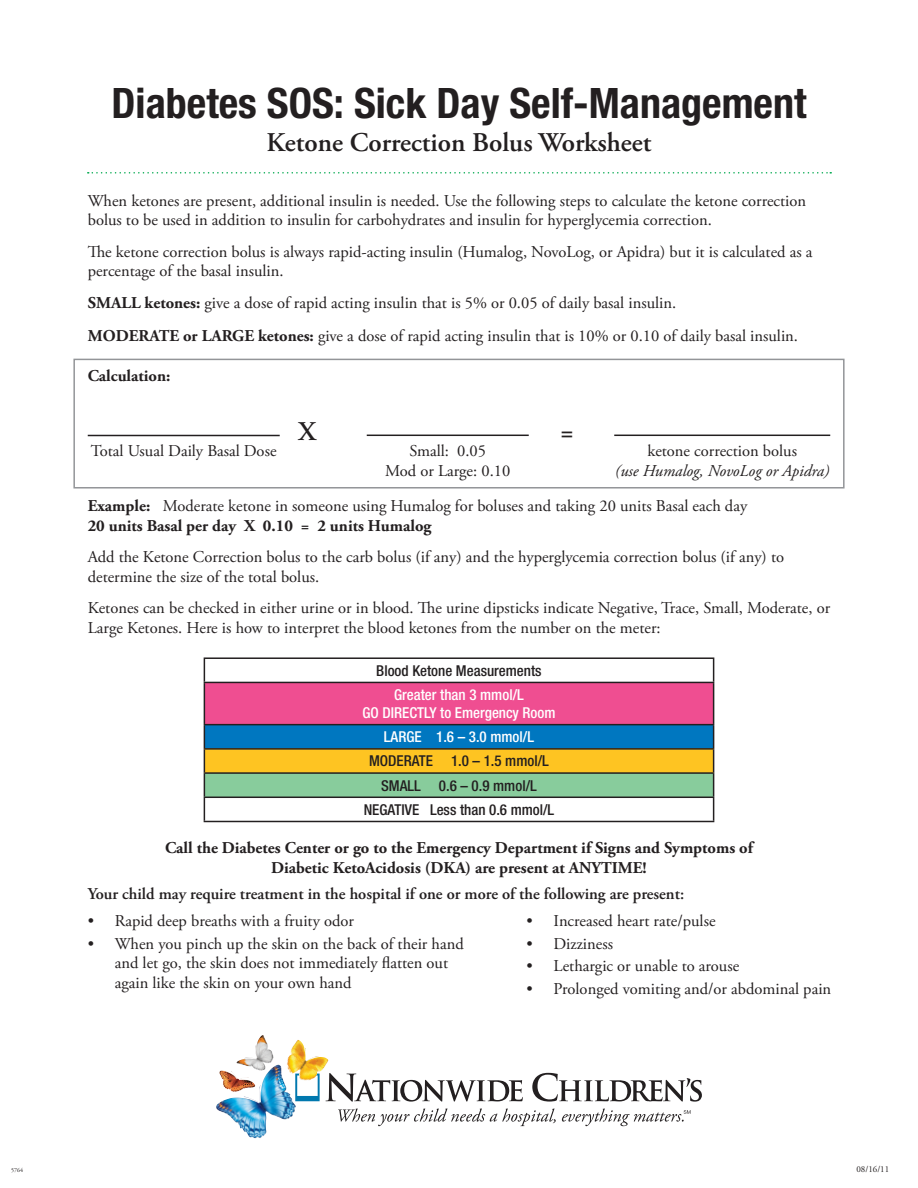
<style>
.page{position:relative;width:918px;height:1188px;background:#fff}
.page>*{position:absolute;margin:0;border:0;box-sizing:border-box;transform-origin:0 0}
.t1{font:700 condensed 42px "Helvetica Neue LT Std";color:#231f20}
.t2{font:600 27px "Adobe Garamond Pro";color:#231f20}
.t3{font:16.5px/19.5px "Adobe Garamond Pro";color:#231f20}
.t4{font:700 16.5px/19.5px "Adobe Garamond Pro";color:#231f20;text-align:center}
.t5{font:600 16.5px "Adobe Garamond Pro";color:#231f20}
.t6{font:italic 16.5px "Adobe Garamond Pro";color:#231f20}
.t7{font:500 condensed 15px/24.2px "Helvetica Neue LT Std";color:#231f20;text-align:center}
.t8{font:500 condensed 15px/18px "Helvetica Neue LT Std";color:#fff;text-align:center}
.t9{font:9px "Adobe Garamond Pro";color:#231f20}
.t10{font:6px "Adobe Garamond Pro";color:#231f20}
.s1{font-weight:700}
</style>
<div class="page">
<div style="left:73px;top:359px;width:772px;height:130px;border:2px solid #939598"></div>
<hr style="left:88px;top:435px;width:192px;height:1px;background:#231f20">
<hr style="left:367px;top:435px;width:162px;height:1px;background:#231f20">
<hr style="left:614px;top:435px;width:216px;height:1px;background:#231f20">
<div style="left:204px;top:682px;width:510px;height:43px;background:#ef4e91"></div>
<div style="left:204px;top:725px;width:510px;height:24px;background:#0077c0"></div>
<div style="left:204px;top:749px;width:510px;height:24px;background:#fec422"></div>
<div style="left:204px;top:773px;width:510px;height:24px;background:#88cc9c"></div>
<hr style="left:204px;top:657px;width:510px;height:2px;background:#231f20">
<svg style="left:204px;top:659px;width:1px;height:23px"></svg>
<svg style="left:713px;top:659px;width:1px;height:23px"></svg>
<hr style="left:204px;top:682px;width:510px;height:1px;background:#231f20">
<hr style="left:204px;top:683px;width:1px;height:41px;background:#231f20">
<hr style="left:713px;top:683px;width:1px;height:41px;background:#231f20">
<hr style="left:204px;top:724px;width:510px;height:1px;background:#231f20">
<hr style="left:204px;top:748px;width:510px;height:2px;background:#231f20">
<hr style="left:204px;top:772px;width:510px;height:2px;background:#231f20">
<hr style="left:204px;top:797px;width:510px;height:1px;background:#231f20">
<svg style="left:204px;top:725px;width:1px;height:96px"></svg>
<svg style="left:713px;top:725px;width:1px;height:96px"></svg>
<hr style="left:204px;top:821px;width:510px;height:1px;background:#231f20">
<svg style="left:88px;top:172px;width:743px;height:2px"></svg>
<svg style="left:338px;top:1108px;width:218px;height:18px"></svg>
<svg style="left:326px;top:1073px;width:197px;height:29px"></svg>
<svg style="left:532px;top:1073px;width:170px;height:29px"></svg>
<svg style="left:295px;top:1074px;width:25px;height:27px"></svg>
<img style="left:218px;top:1067px;width:55px;height:37px">
<svg style="left:220px;top:1071px;width:4px;height:10px"></svg>
<img style="left:255px;top:1035px;width:8px;height:24px">
<img style="left:287px;top:1040px;width:11px;height:19px">
<svg style="left:562px;top:1109px;width:129px;height:17px"></svg>
<h1 class="t1" style="left:112px;top:77px;width:696px">Diabetes SOS: Sick Day Self-Management</h1>
<h2 class="t2" style="left:266px;top:127px;width:387px">Ketone Correction Bolus Worksheet</h2>
<p class="t3" style="left:88px;top:191px;width:720px">When ketones are present, additional insulin is needed. Use the following steps to calculate the ketone correction bolus to be used in addition to insulin for carbohydrates and insulin for hyperglycemia correction.</p>
<p class="t3" style="left:88px;top:242px;width:726px">The ketone correction bolus is always rapid-acting insulin (Humalog, NovoLog, or Apidra) but it is calculated as a percentage of the basal insulin.</p>
<p class="t3" style="left:88px;top:286px;width:712px;line-height:33px"><span class="s1">SMALL ketones:</span> give a dose of rapid acting insulin that is 5% or 0.05 of daily basal insulin.<br><span class="s1">MODERATE or LARGE ketones:</span> give a dose of rapid acting insulin that is 10% or 0.10 of daily basal insulin.</p>
<p class="t4" style="left:88px;top:366px;width:84px">Calculation:</p>
<h2 class="t2" style="left:298px;top:416px;width:19px">X</h2>
<h2 class="t2" style="left:560px;top:416px;width:15px">=</h2>
<p class="t3" style="left:91px;top:442px;width:187px">Total Usual Daily Basal Dose</p>
<p class="t3" style="left:385px;top:442px;width:127px;text-align:center">Small: 0.05<br>Mod or Large: 0.10</p>
<p class="t3" style="left:647px;top:442px;width:151px">ketone correction bolus</p>
<p class="t6" style="left:615px;top:461px;width:216px">(use Humalog, NovoLog or Apidra)</p>
<p class="t3" style="left:88px;top:497px;width:661px"><span class="s1">Example:</span> Moderate ketone in someone using Humalog for boluses and taking 20 units Basal each day<br><span class="s1">20 units Basal per day X 0.10 = 2 units Humalog</span></p>
<p class="t3" style="left:88px;top:548px;width:698px">Add the Ketone Correction bolus to the carb bolus (if any) and the hyperglycemia correction bolus (if any) to determine the size of the total bolus.</p>
<p class="t3" style="left:88px;top:599px;width:744px">Ketones can be checked in either urine or in blood. The urine dipsticks indicate Negative, Trace, Small, Moderate, or<br>Large Ketones. Here is how to interpret the blood ketones from the number on the meter:</p>
<p class="t7" style="left:376px;top:658px;width:167px">Blood Ketone Measurements</p>
<p class="t8" style="left:362px;top:685px;width:195px">Greater than 3 mmol/L<br>GO DIRECTLY to Emergency Room</p>
<p class="t8" style="left:384px;top:728px;width:152px">LARGE 1.6 – 3.0 mmol/L</p>
<p class="t7" style="left:364px;top:749px;width:192px">MODERATE 1.0 – 1.5 mmol/L<br>SMALL 0.6 – 0.9 mmol/L<br>NEGATIVE Less than 0.6 mmol/L</p>
<p class="t4" style="left:165px;top:839px;width:589px">Call the Diabetes Center or go to the Emergency Department if Signs and Symptoms of<br>Diabetic KetoAcidosis (DKA) are present at ANYTIME!</p>
<p class="t5" style="left:88px;top:884px;width:598px">Your child may require treatment in the hospital if one or more of the following are present:</p>
<p class="t3" style="left:88px;top:912px;width:268px">• Rapid deep breaths with a fruity odor</p>
<p class="t3" style="left:115px;top:934px;width:351px;text-indent:-27px">• When you pinch up the skin on the back of their hand and let go, the skin does not immediately flatten out again like the skin on your own hand</p>
<p class="t3" style="left:527px;top:912px;width:190px">• Increased heart rate/pulse</p>
<p class="t3" style="left:527px;top:934px;width:88px">• Dizziness</p>
<p class="t3" style="left:527px;top:957px;width:214px">• Lethargic or unable to arouse</p>
<p class="t3" style="left:527px;top:979px;width:306px">• Prolonged vomiting and/or abdominal pain</p>
<p class="t10" style="left:11px;top:1166px;width:13px">5764</p>
<p class="t9" style="left:856px;top:1164px;width:34px">08/16/11</p>
</div>
